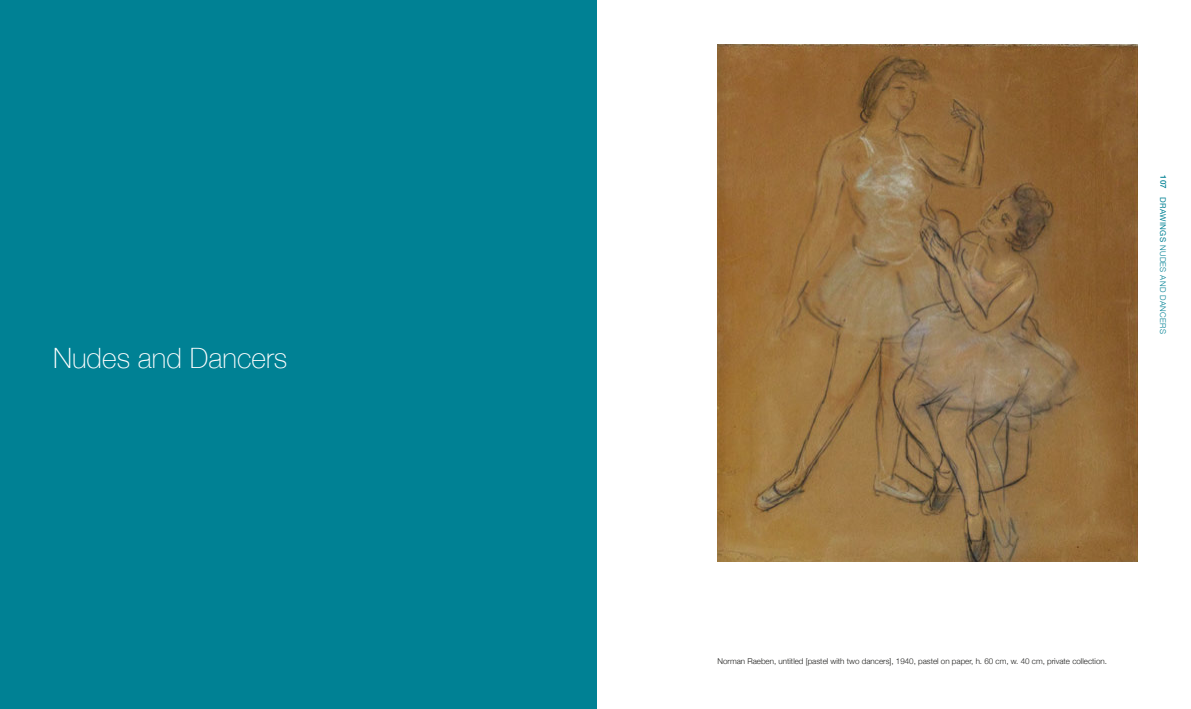
<style>
.page{position:relative;width:1191px;height:709px;background:#fff}
.page>*{position:absolute;margin:0;border:0;box-sizing:border-box;transform-origin:0 0}
.t1{font:100 28px "Helvetica Neue";color:#fff}
.t2{font:300 8px "Helvetica Neue";color:#1d1d1b}
.t3{font:300 8px "Helvetica Neue";letter-spacing:.04em;color:#008194}
.t4{font:500 8px "Helvetica Neue";color:#008194}
.s1{font-weight:400}
</style>
<div class="page">
<div style="left:0;top:0;width:596px;height:709px;background:#008194"></div>
<img style="left:717px;top:45px;width:421px;height:516px">
<h1 class="t1" style="left:53px;top:337px;width:236px">Nudes and Dancers</h1>
<p class="t4" style="left:1169px;top:175px;width:15px;rotate:90deg">107</p>
<p class="t3" style="left:1169px;top:197px;width:138px;rotate:90deg"><span class="s1">DRAWINGS</span> NUDES AND DANCERS</p>
<p class="t2" style="left:717px;top:655px;width:391px">Norman Raeben, untitled [pastel with two dancers], 1940, pastel on paper, h. 60 cm, w. 40 cm, private collection.</p>
</div>
